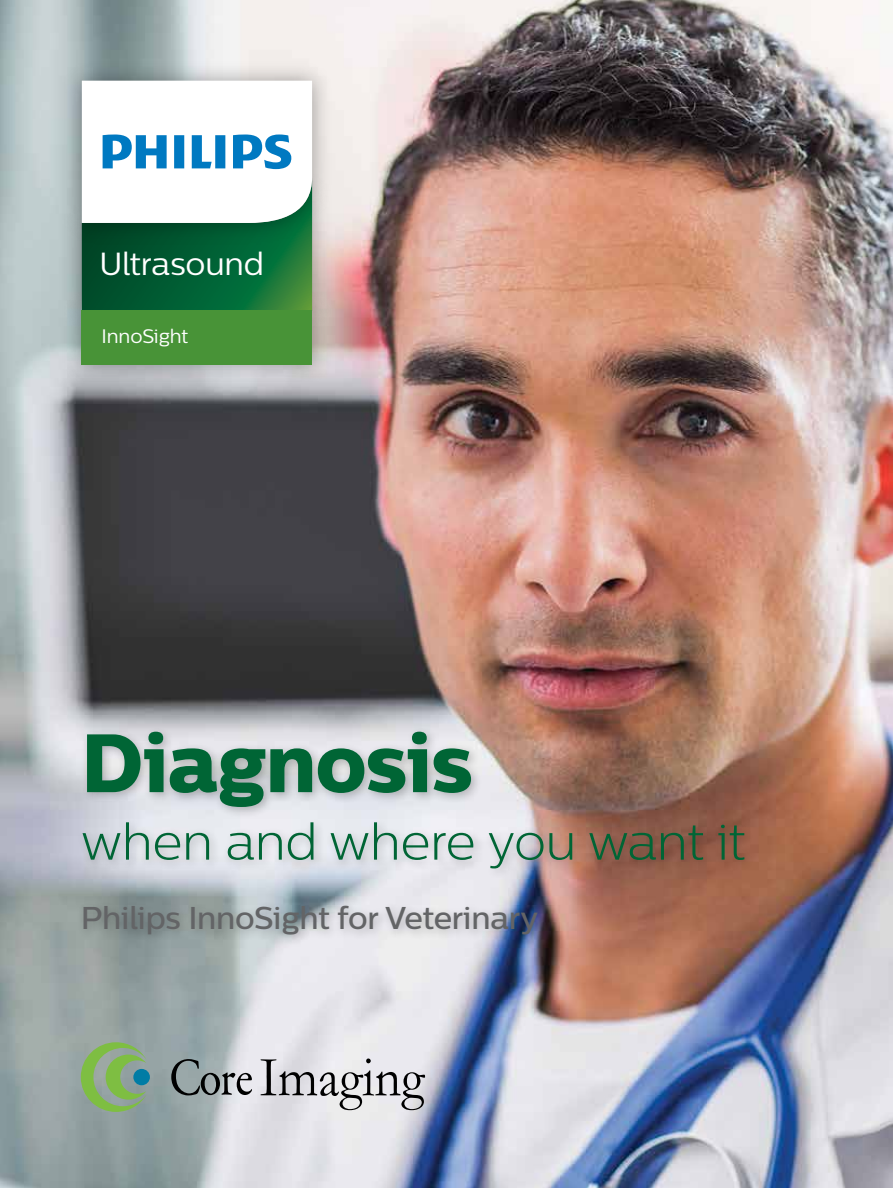
<style>
.page{position:relative;width:893px;height:1188px;background:#fff}
.page>*{position:absolute;margin:0;border:0;box-sizing:border-box;transform-origin:0 0}
.t1{font:82.5px "Centrale Sans X Bold";letter-spacing:-.01em;color:#006535}
.t2{font:300 51px "Centrale Sans";letter-spacing:-.01em;color:#006535}
.t3{font:31.95px "Centrale Sans";letter-spacing:-.01em;color:#fff}
.t4{font:500 31.5px "Centrale Sans";letter-spacing:-.01em;color:#636466}
.t5{font:19.5px "Centrale Sans";letter-spacing:-.01em;color:#fff}
</style>
<div class="page">
<img style="left:0;top:0;width:893px;height:1188px">
<div style="left:77px;top:726px;width:678px;height:220px;background:#000;opacity:.24"></div>
<img style="left:54px;top:251px;width:286px;height:32px">
<img style="left:54px;top:283px;width:286px;height:98px">
<div style="left:82px;top:310px;width:230px;height:55px;background:#489337"></div>
<img style="left:54px;top:53px;width:286px;height:198px">
<svg style="left:82px;top:81px;width:230px;height:229px"></svg>
<svg style="left:81px;top:1042px;width:65px;height:70px;background:#89ae76"></svg>
<div style="left:133px;top:1069px;width:17px;height:16px;background:#007ca5;border-radius:50%"></div>
<svg style="left:171px;top:1059px;width:81px;height:36px;background:#8b9395"></svg>
<svg style="left:261px;top:1059px;width:164px;height:51px;background:#bdbcc0"></svg>
<p class="t3" style="left:100px;top:246px;width:166px">Ultrasound</p>
<p class="t5" style="left:102px;top:325px;width:88px">InnoSight</p>
<h1 class="t1" style="left:81px;top:712px;width:393px">Diagnosis</h1>
<h2 class="t2" style="left:81px;top:813px;width:666px">when and where you want it</h2>
<p class="t4" style="left:81px;top:899px;width:459px">Philips InnoSight for Veterinary</p>
</div>
